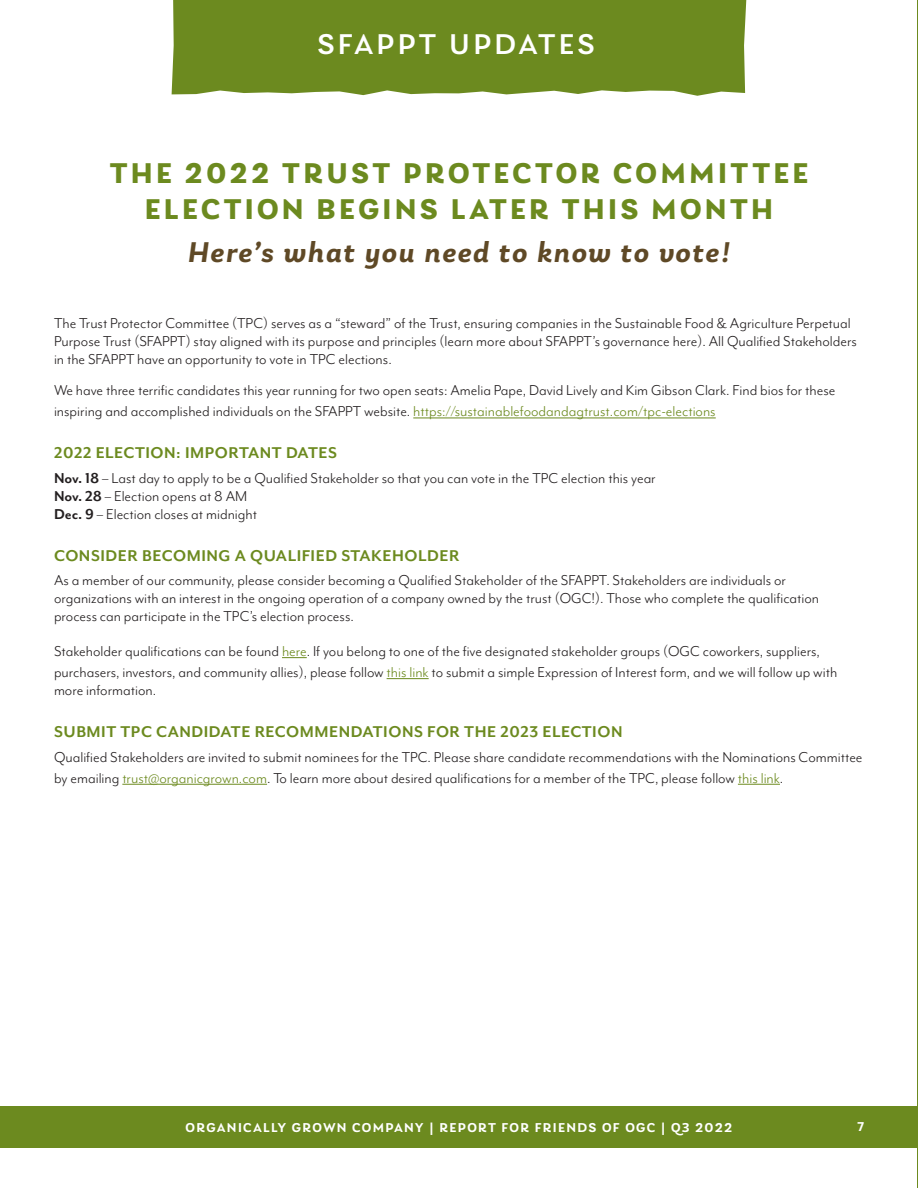
<style>
.page{position:relative;width:918px;height:1188px;background:#fff}
.page>*{position:absolute;margin:0;border:0;box-sizing:border-box;transform-origin:0 0}
.t1{font:700 30px/36px "Laca";letter-spacing:.11em;color:#6c8a1f;text-align:center}
.t2{font:italic 600 30px "Laca";letter-spacing:.05em;color:#5f4926}
.t3{font:500 30px "Laca";letter-spacing:.11em;color:#fff}
.Subheader{font:700 18px "Mr Eaves Mod OT";letter-spacing:.03em;color:#6c8a1f}
.Body{font:16.5px/18px "Mr Eaves Mod OT";color:#231f20}
.t4{font:600 13.5px "Laca";letter-spacing:.1em;color:#fff}
.s1{color:#6c8a1f}
.s2{font-weight:700}
</style>
<div class="page">
<div style="left:0;top:1106px;width:917px;height:42px;background:#6c8a1f"></div>
<div style="left:172px;top:0;width:574px;height:96px;background:#6c8a1f"></div>
<hr style="left:413px;top:418px;width:303px;height:1px;background:#6c8a1f">
<svg style="left:282px;top:657px;width:25px;height:1px"></svg>
<hr style="left:387px;top:678px;width:42px;height:1px;background:#6c8a1f">
<hr style="left:122px;top:784px;width:145px;height:1px;background:#6c8a1f">
<hr style="left:738px;top:784px;width:42px;height:1px;background:#6c8a1f">
<hr style="left:917px;top:0;width:1px;height:1188px;background:#6c8a1f">
<p class="t3" style="left:317px;top:27px;width:279px">SFAPPT UPDATES</p>
<p class="t1" style="left:110px;top:155px;width:700px">THE 2022 TRUST PROTECTOR COMMITTEE<br>ELECTION BEGINS LATER THIS MONTH</p>
<p class="t2" style="left:188px;top:234px;width:544px">Here’s what you need to know to vote!</p>
<p class="Body" style="left:54px;top:314px;width:805px">The Trust Protector Committee (TPC) serves as a “steward” of the Trust, ensuring companies in the Sustainable Food &amp; Agriculture Perpetual<br>Purpose Trust (SFAPPT) stay aligned with its purpose and principles (learn more about SFAPPT’s governance here). All Qualified Stakeholders in the SFAPPT have an opportunity to vote in TPC elections.</p>
<p class="Body" style="left:54px;top:380px;width:783px;line-height:21px">We have three terrific candidates this year running for two open seats: Amelia Pape, David Lively and Kim Gibson Clark. Find bios for these inspiring and accomplished individuals on the SFAPPT website. <span class="s1">https://sustainablefoodandagtrust.com/tpc-elections</span></p>
<p class="Subheader" style="left:54px;top:443px;width:285px">2022 ELECTION: IMPORTANT DATES</p>
<p class="Body" style="left:54px;top:469px;width:603px"><span class="s2">Nov. 18</span> – Last day to apply to be a Qualified Stakeholder so that you can vote in the TPC election this year<br><span class="s2">Nov. 28</span> – Election opens at 8 AM<br><span class="s2">Dec. 9</span> – Election closes at midnight</p>
<p class="Subheader" style="left:54px;top:545px;width:407px">CONSIDER BECOMING A QUALIFIED STAKEHOLDER</p>
<p class="Body" style="left:54px;top:571px;width:767px">As a member of our community, please consider becoming a Qualified Stakeholder of the SFAPPT. Stakeholders are individuals or organizations with an interest in the ongoing operation of a company owned by the trust (OGC!). Those who complete the qualification process can participate in the TPC’s election process.</p>
<p class="Body" style="left:54px;top:640px;width:785px;line-height:21px">Stakeholder qualifications can be found <span class="s1">here</span>. If you belong to one of the five designated stakeholder groups (OGC coworkers, suppliers, purchasers, investors, and community allies), please follow <span class="s1">this link</span> to submit a simple Expression of Interest form, and we will follow up with</p>
<p class="Body" style="left:54px;top:681px;width:104px">more information.</p>
<p class="Subheader" style="left:54px;top:721px;width:570px">SUBMIT TPC CANDIDATE RECOMMENDATIONS FOR THE 2023 ELECTION</p>
<p class="Body" style="left:54px;top:746px;width:810px;line-height:21px">Qualified Stakeholders are invited to submit nominees for the TPC. Please share candidate recommendations with the Nominations Committee by emailing <span class="s1">trust@organicgrown.com</span>. To learn more about desired qualifications for a member of the TPC, please follow <span class="s1">this link</span>.</p>
<p class="t4" style="left:186px;top:1119px;width:548px">ORGANICALLY GROWN COMPANY | REPORT FOR FRIENDS OF OGC | Q3 2022</p>
<p class="t4" style="left:857px;top:1118px;width:8px">7</p>
</div>
